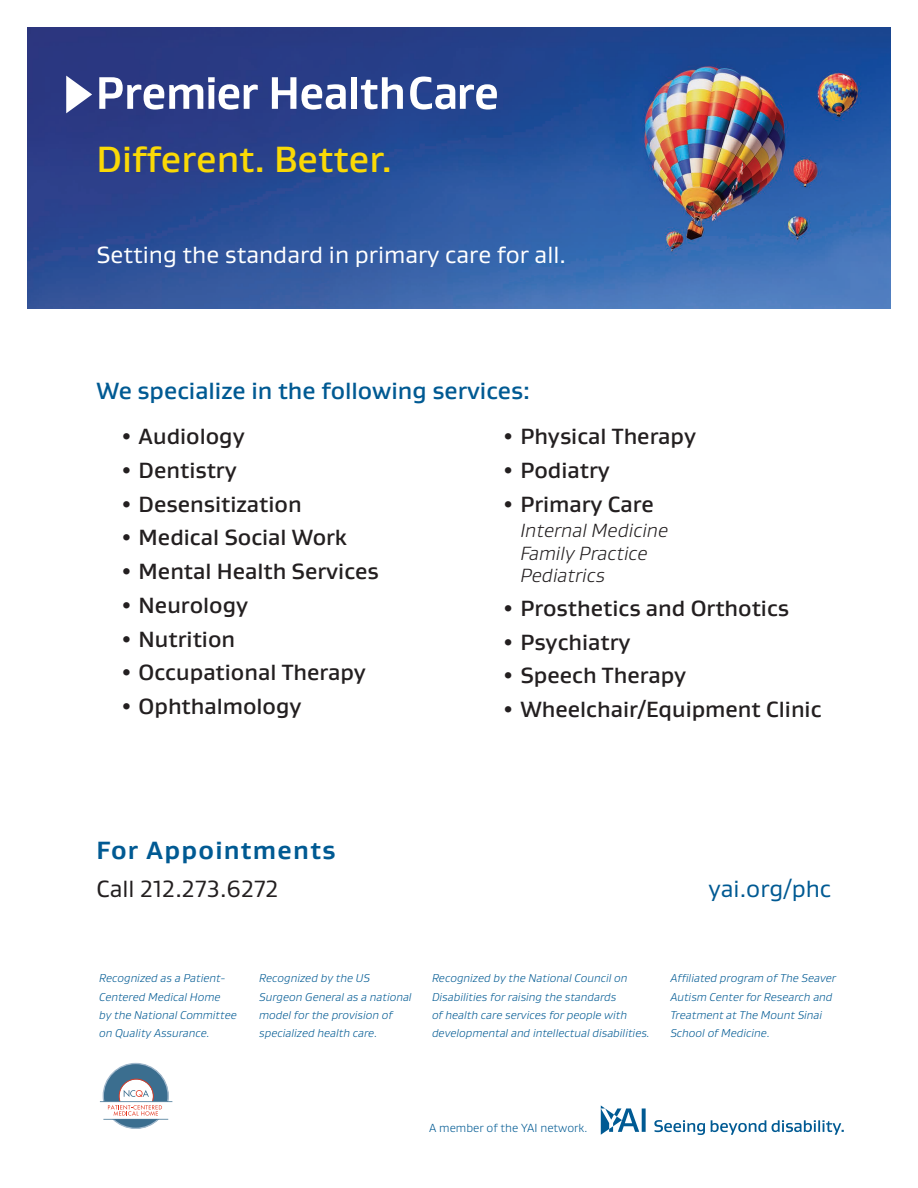
<style>
.page{position:relative;width:918px;height:1188px;background:#fff}
.page>*{position:absolute;margin:0;border:0;box-sizing:border-box;transform-origin:0 0}
.t1{font:500 37.35px "Gustan";color:#fad906}
.t2{font:700 25.5px "Gustan";letter-spacing:.05em;color:#005a93}
.t3{font:24px "Gustan";color:#fff}
.t4{font:500 24px "Gustan";color:#005a93}
.t5{font:24px "Gustan";color:#231f20}
.t6{font:24px "Gustan";color:#005a93}
.t7{font:500 22.5px "Gustan";color:#231f20}
.t8{font:italic 300 19.5px/22.5px "Gustan";color:#231f20}
.t9{font:300 12px "Gustan";color:#005a93}
.t10{font:italic 300 11.7px/18.3px "Gustan";color:#005a93}
</style>
<div class="page">
<img style="left:27px;top:27px;width:863px;height:282px">
<svg style="left:99px;top:77px;width:159px;height:33px"></svg>
<svg style="left:272px;top:77px;width:74px;height:33px"></svg>
<div style="left:351px;top:77px;width:6px;height:32px;background:#fff"></div>
<svg style="left:361px;top:77px;width:42px;height:32px"></svg>
<svg style="left:410px;top:77px;width:87px;height:33px"></svg>
<svg style="left:66px;top:76px;width:26px;height:37px"></svg>
<svg style="left:103px;top:1063px;width:66px;height:66px"></svg>
<hr style="left:103px;top:1119px;width:65px;height:1px;background:#3b6e8f">
<hr style="left:100px;top:1101px;width:72px;height:1px;background:#3b6e8f">
<svg style="left:654px;top:1120px;width:190px;height:15px"></svg>
<svg style="left:601px;top:1105px;width:45px;height:30px"></svg>
<p class="t1" style="left:97px;top:134px;width:297px">Different. Better.</p>
<p class="t3" style="left:97px;top:239px;width:471px">Setting the standard in primary care for all.</p>
<p class="t4" style="left:97px;top:375px;width:435px">We specialize in the following services:</p>
<p class="t7" style="left:120px;top:422px;width:126px">• Audiology</p>
<p class="t7" style="left:120px;top:456px;width:118px">• Dentistry</p>
<p class="t7" style="left:120px;top:489px;width:183px">• Desensitization</p>
<p class="t7" style="left:120px;top:523px;width:229px">• Medical Social Work</p>
<p class="t7" style="left:120px;top:557px;width:261px">• Mental Health Services</p>
<p class="t7" style="left:120px;top:591px;width:130px">• Neurology</p>
<p class="t7" style="left:120px;top:624px;width:117px">• Nutrition</p>
<p class="t7" style="left:120px;top:658px;width:248px">• Occupational Therapy</p>
<p class="t7" style="left:120px;top:692px;width:183px">• Ophthalmology</p>
<p class="t7" style="left:502px;top:422px;width:196px">• Physical Therapy</p>
<p class="t7" style="left:502px;top:456px;width:110px">• Podiatry</p>
<p class="t7" style="left:502px;top:489px;width:154px">• Primary Care</p>
<p class="t8" style="left:520px;top:519px;width:149px">Internal Medicine<br>Family Practice<br>Pediatrics</p>
<p class="t7" style="left:502px;top:594px;width:289px">• Prosthetics and Orthotics</p>
<p class="t7" style="left:502px;top:627px;width:130px">• Psychiatry</p>
<p class="t7" style="left:502px;top:661px;width:186px">• Speech Therapy</p>
<p class="t7" style="left:502px;top:695px;width:321px">• Wheelchair/Equipment Clinic</p>
<p class="t2" style="left:97px;top:834px;width:240px">For Appointments</p>
<p class="t5" style="left:97px;top:873px;width:184px">Call 212.273.6272</p>
<p class="t6" style="left:709px;top:873px;width:124px">yai.org/phc</p>
<p class="t10" style="left:99px;top:969px;width:139px">Recognized as a Patient-<br>Centered Medical Home<br>by the National Committee on Quality Assurance.</p>
<p class="t10" style="left:259px;top:969px;width:154px">Recognized by the US<br>Surgeon General as a national model for the provision of specialized health care.</p>
<p class="t10" style="left:432px;top:969px;width:219px">Recognized by the National Council on Disabilities for raising the standards<br>of health care services for people with developmental and intellectual disabilities.</p>
<p class="t10" style="left:670px;top:969px;width:167px">Affiliated program of The Seaver<br>Autism Center for Research and<br>Treatment at The Mount Sinai<br>School of Medicine.</p>
<p class="t9" style="left:429px;top:1120px;width:160px">A member of the YAI network.</p>
</div>
